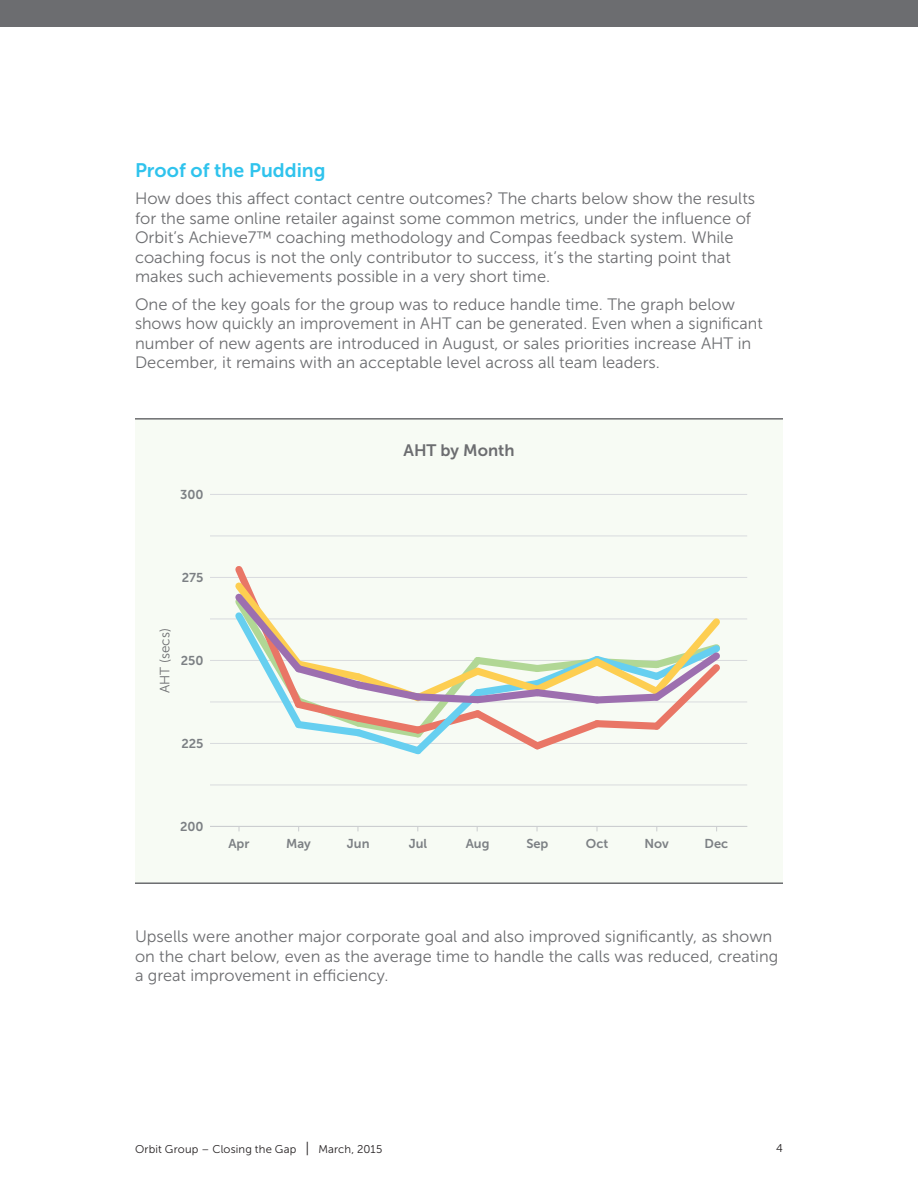
<style>
.page{position:relative;width:918px;height:1188px;background:#fff}
.page>*{position:absolute;margin:0;border:0;box-sizing:border-box;transform-origin:0 0}
.Blue_Paragraph{font:19.5px "Museo Sans 700";color:#2fc3ed}
.Body_Paragraph_-_1{font:16.5px/19.5px "Museo Sans 300";color:#6c6d70}
.t1{font:16.5px "Museo Sans 700";color:#6c6d70}
.Body_Paragraph_-_1-2{font:13.5px "Museo Sans 300";color:#6c6d70}
.t2{font:12.9px "Museo Sans 700";color:#6e7277}
.t3{font:11.25px "Museo Sans 300";letter-spacing:.01em;color:#231f20}
.s1{font-size:14.25px}
</style>
<div class="page">
<div style="left:0;top:0;width:918px;height:27px;background:#6c6d70"></div>
<div style="left:135px;top:418px;width:648px;height:466px;background:#f7fbf4"></div>
<hr style="left:135px;top:418px;width:648px;height:2px;background:#6c6d70">
<hr style="left:135px;top:882px;width:648px;height:2px;background:#6c6d70">
<hr style="left:210px;top:784px;width:537px;height:1px;background:#d5d7db">
<hr style="left:210px;top:743px;width:537px;height:1px;background:#d5d7db">
<hr style="left:210px;top:701px;width:537px;height:1px;background:#d5d7db">
<hr style="left:210px;top:660px;width:537px;height:1px;background:#d5d7db">
<hr style="left:210px;top:618px;width:537px;height:1px;background:#d5d7db">
<hr style="left:210px;top:577px;width:537px;height:1px;background:#d5d7db">
<hr style="left:210px;top:535px;width:537px;height:1px;background:#d5d7db">
<hr style="left:210px;top:494px;width:537px;height:1px;background:#d5d7db">
<hr style="left:210px;top:826px;width:537px;height:1px;background:#c8cacd">
<svg style="left:229px;top:566px;width:498px;height:189px"></svg>
<p class="Blue_Paragraph" style="left:135px;top:159px;width:192px">Proof of the Pudding</p>
<p class="Body_Paragraph_-_1" style="left:135px;top:189px;width:622px">How does this affect contact centre outcomes? The charts below show the results for the same online retailer against some common metrics, under the influence of Orbit’s Achieve7™ coaching methodology and Compas feedback system. While coaching focus is not the only contributor to success, it’s the starting point that makes such achievements possible in a very short time.</p>
<p class="Body_Paragraph_-_1" style="left:135px;top:295px;width:629px">One of the key goals for the group was to reduce handle time. The graph below shows how quickly an improvement in AHT can be generated. Even when a significant number of new agents are introduced in August, or sales priorities increase AHT in December, it remains with an acceptable level across all team leaders.</p>
<p class="t2" style="left:180px;top:487px;width:25px">300</p>
<p class="t2" style="left:182px;top:570px;width:23px">275</p>
<p class="Body_Paragraph_-_1-2" style="left:158px;top:693px;width:66px;rotate:-90deg">AHT (secs)</p>
<p class="t2" style="left:181px;top:654px;width:24px">250</p>
<p class="t2" style="left:181px;top:737px;width:24px">225</p>
<p class="t1" style="left:404px;top:441px;width:112px">AHT by Month</p>
<p class="t2" style="left:180px;top:820px;width:25px">200</p>
<p class="t2" style="left:228px;top:836px;width:23px">Apr</p>
<p class="t2" style="left:286px;top:836px;width:26px">May</p>
<p class="t2" style="left:347px;top:836px;width:24px">Jun</p>
<p class="t2" style="left:409px;top:836px;width:20px">Jul</p>
<p class="t2" style="left:466px;top:836px;width:25px">Aug</p>
<p class="t2" style="left:526px;top:836px;width:24px">Sep</p>
<p class="t2" style="left:586px;top:836px;width:24px">Oct</p>
<p class="t2" style="left:645px;top:836px;width:26px">Nov</p>
<p class="t2" style="left:705px;top:836px;width:25px">Dec</p>
<p class="Body_Paragraph_-_1" style="left:135px;top:927px;width:645px">Upsells were another major corporate goal and also improved significantly, as shown on the chart below, even as the average time to handle the calls was reduced, creating a great improvement in efficiency.</p>
<p class="t3" style="left:135px;top:1143px;width:249px">Orbit Group – Closing the Gap <span class="s1">|</span> March, 2015</p>
<p class="t3" style="left:776px;top:1142px;width:8px">4</p>
</div>
